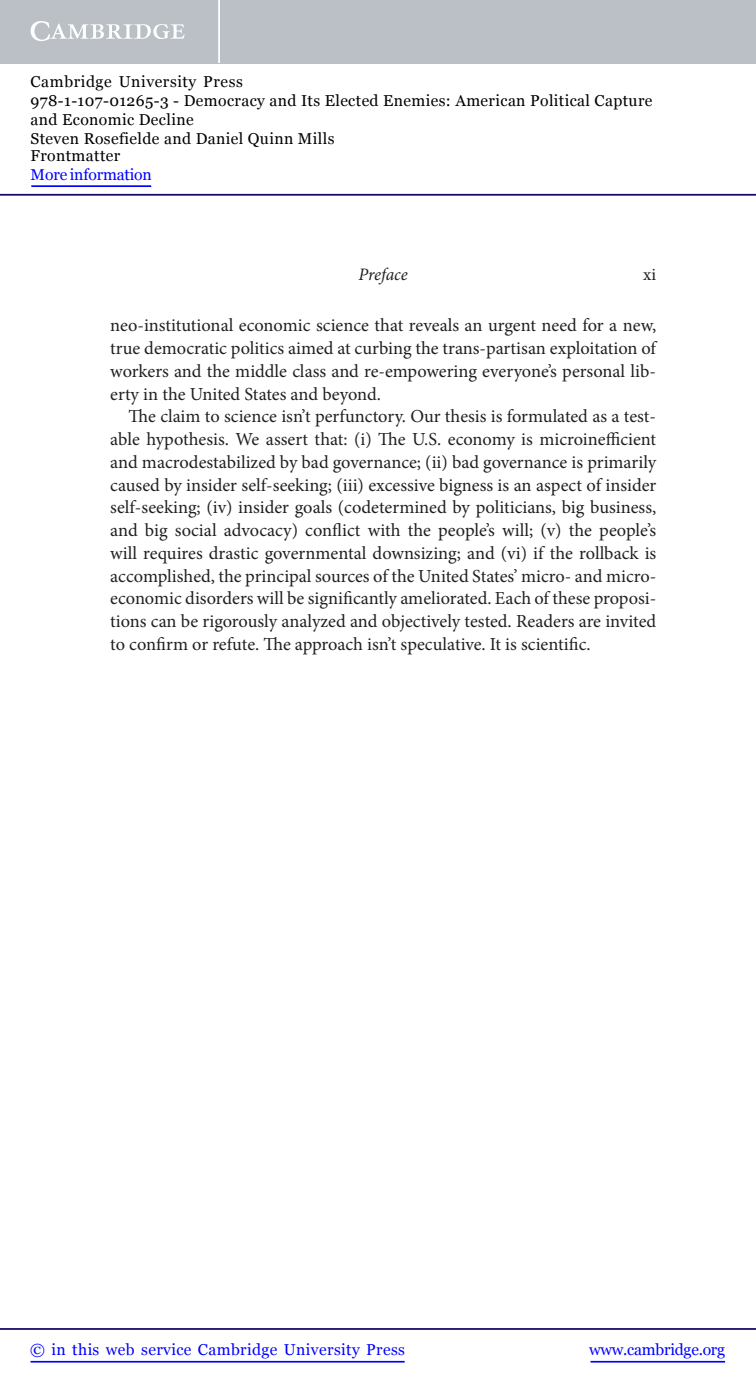
<style>
.page{position:relative;width:756px;height:1388px;background:#fff}
.page>*{position:absolute;margin:0;border:0;box-sizing:border-box;transform-origin:0 0}
.t1{font:18.38px/22.8px "Minion Pro";color:#231f20;text-align:justify}
.t2{font:italic 17.5px "Minion Pro";letter-spacing:-.005em;color:#231f20}
.t3{font:17.5px "Minion Pro";color:#231f20}
.t4{font:15.75px/18.6px "Georgia";letter-spacing:.025em;color:#000}
.t5{font:15.75px "Georgia";letter-spacing:.025em;color:#00f}
.t6{font:15.75px "Georgia";letter-spacing:-.015em;color:#00f}
.t7{font:15.75px "Georgia";letter-spacing:-.01em;color:#00f}
</style>
<div class="page">
<hr style="left:591px;top:1361px;width:134px;height:1px;background:#00f">
<hr style="left:0;top:1328px;width:756px;height:2px;background:#150666">
<hr style="left:31px;top:1361px;width:374px;height:1px;background:#00f">
<div style="left:0;top:0;width:756px;height:63px;background:#bac0c6"></div>
<svg style="left:31px;top:21px;width:154px;height:20px"></svg>
<hr style="left:218px;top:0;width:2px;height:63px;background:#fff">
<hr style="left:0;top:194px;width:756px;height:2px;background:#150666">
<hr style="left:31px;top:185px;width:120px;height:2px;background:#00f">
<p class="t4" style="left:31px;top:72px;width:623px">Cambridge University Press<br>978-1-107-01265-3 - Democracy and Its Elected Enemies: American Political Capture and Economic Decline<br>Steven Rosefielde and Daniel Quinn Mills<br>Frontmatter</p>
<p class="t7" style="left:31px;top:166px;width:123px">More information</p>
<p class="t2" style="left:359px;top:267px;width:51px">Preface</p>
<p class="t3" style="left:643px;top:267px;width:14px">xi</p>
<p class="t1" style="left:110px;top:316px;width:547px">neo-institutional economic science that reveals an urgent need for a new, true democratic politics aimed at curbing the trans-partisan exploitation of workers and the middle class and re-empowering everyone’s personal lib&shy;erty in the United States and beyond.</p>
<p class="t1" style="left:110px;top:407px;width:548px;text-indent:18px">The claim to science isn’t perfunctory. Our thesis is formulated as a test&shy;able hypothesis. We assert that: (i) The U.S. economy is microinefficient and macrodestabilized by bad governance; (ii) bad governance is primarily caused by insider self-seeking; (iii) excessive bigness is an aspect of insider self-seeking; (iv) insider goals (codetermined by politicians, big business, and big social advocacy) conflict with the people’s will; (v) the people’s will requires drastic governmental downsizing; and (vi) if the rollback is accomplished, the principal sources of the United States’ micro- and micro&shy;economic disorders will be significantly ameliorated. Each of these proposi&shy;tions can be rigorously analyzed and objectively tested. Readers are invited to confirm or refute. The approach isn’t speculative. It is scientific.</p>
<p class="t5" style="left:30px;top:1340px;width:376px">© in this web service Cambridge University Press</p>
<p class="t6" style="left:589px;top:1340px;width:137px">www.cambridge.org</p>
</div>
